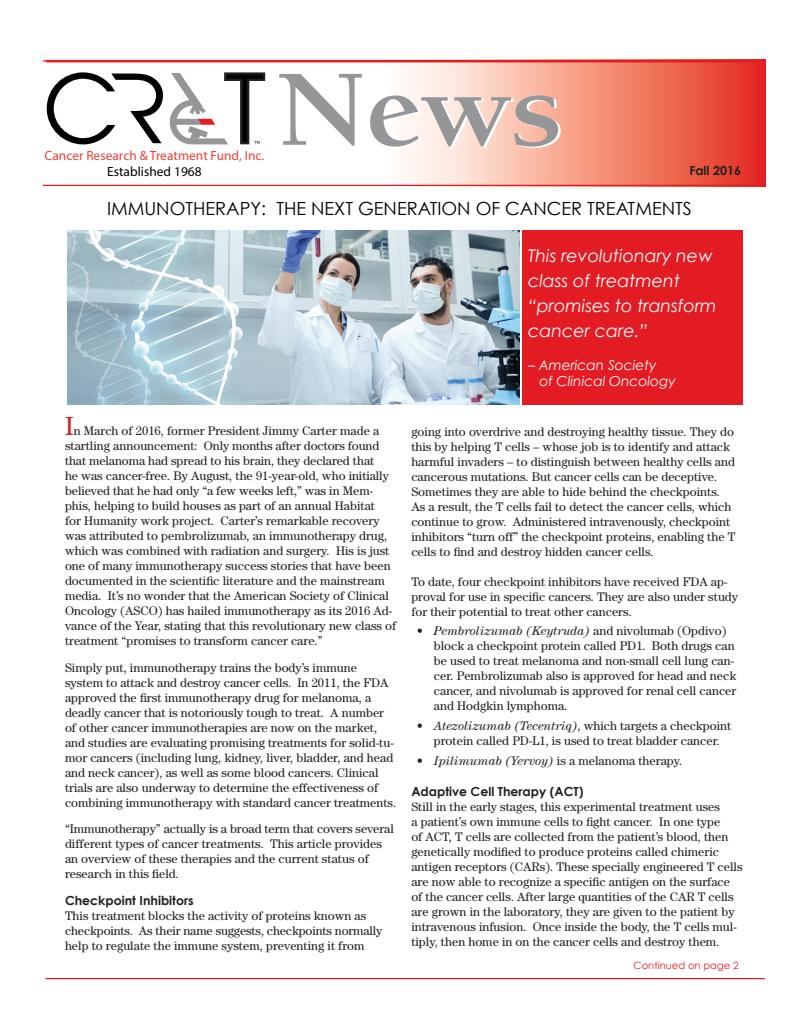
<style>
.page{position:relative;width:810px;height:1035px;background:#fff}
.page>*{position:absolute;margin:0;border:0;box-sizing:border-box;transform-origin:0 0}
.t1{font:700 111.62px "Berkeley";color:#949698;scale:1.1 1}
.Headers{font:18.12px "Century Gothic";color:#000}
.Headers-2{font:italic 17.5px/25px "Century Gothic";color:#fff}
.Headers-3{font:italic 13.75px "Century Gothic";color:#fff}
.t2{font:13.38px/16px "Myriad Pro";letter-spacing:.005em;color:#ef4034;text-align:center}
.t3{font:12.5px/15px "Century";color:#231f20}
.Sub_head{font:700 12.5px "Century Gothic";color:#231f20}
.t4{font:10px "Century Gothic";color:#e31b23}
.s1{color:#000}
.s2{font-size:26.25px;color:#d2232a}
.s3{font-style:italic}
</style>
<div class="page">
<svg style="left:251px;top:62px;width:515px;height:123px"></svg>
<hr style="left:44px;top:60px;width:722px;height:2px;background:#e31b23">
<hr style="left:44px;top:185px;width:722px;height:1px;background:#e31b23">
<svg style="left:47px;top:72px;width:116px;height:72px"></svg>
<svg style="left:169px;top:71px;width:97px;height:74px"></svg>
<hr style="left:46px;top:978px;width:719px;height:1px;background:#e31b23">
<div style="left:522px;top:231px;width:221px;height:174px;background:#e31b23"></div>
<img style="left:68px;top:231px;width:452px;height:174px">
<p class="t2" style="left:45px;top:147px;width:221px">Cancer Research &amp; Treatment Fund, Inc.<br><span class="s1">Established 1968</span></p>
<p class="t1" style="left:276px;top:50px;width:262px">News</p>
<p class="Sub_head" style="left:689px;top:162px;width:53px">Fall 2016</p>
<p class="Headers" style="left:107px;top:198px;width:586px">IMMUNOTHERAPY: THE NEXT GENERATION OF CANCER TREATMENTS</p>
<p class="t3" style="left:65px;top:423px;width:333px"><span class="s2">I</span>n March of 2016, former President Jimmy Carter made a startling announcement: Only months after doctors found that melanoma had spread to his brain, they declared that<br>he was cancer-free. By August, the 91-year-old, who initially believed that he had only “a few weeks left,” was in Mem&shy;phis, helping to build houses as part of an annual Habitat<br>for Humanity work project. Carter’s remarkable recovery was attributed to pembrolizumab, an immunotherapy drug, which was combined with radiation and surgery. His is just one of many immunotherapy success stories that have been documented in the scientific literature and the mainstream media. It’s no wonder that the American Society of Clinical Oncology (ASCO) has hailed immunotherapy as its 2016 Ad&shy;vance of the Year, stating that this revolutionary new class of treatment “promises to transform cancer care.”</p>
<p class="t3" style="left:65px;top:660px;width:333px">Simply put, immunotherapy trains the body’s immune system to attack and destroy cancer cells. In 2011, the FDA approved the first immunotherapy drug for melanoma, a deadly cancer that is notoriously tough to treat. A number of other cancer immunotherapies are now on the market, and studies are evaluating promising treatments for solid-tu&shy;mor cancers (including lung, kidney, liver, bladder, and head and neck cancer), as well as some blood cancers. Clinical trials are also underway to determine the effectiveness of combining immunotherapy with standard cancer treatments.</p>
<p class="t3" style="left:65px;top:821px;width:330px">“Immunotherapy” actually is a broad term that covers several different types of cancer treatments. This article provides an overview of these therapies and the current status of research in this field.</p>
<p class="Sub_head" style="left:65px;top:892px;width:130px">Checkpoint Inhibitors</p>
<p class="t3" style="left:65px;top:908px;width:319px">This treatment blocks the activity of proteins known as checkpoints. As their name suggests, checkpoints normally</p>
<p class="t3" style="left:65px;top:938px;width:301px">help to regulate the immune system, preventing it from</p>
<p class="Headers-2" style="left:528px;top:243px;width:190px">This revolutionary new class of treatment “promises to transform cancer care.”</p>
<p class="Headers-3" style="left:528px;top:356px;width:130px">– American Society</p>
<p class="Headers-3" style="left:540px;top:373px;width:138px">of Clinical Oncology</p>
<p class="t3" style="left:411px;top:424px;width:326px">going into overdrive and destroying healthy tissue. They do this by helping T cells – whose job is to identify and attack harmful invaders – to distinguish between healthy cells and cancerous mutations. But cancer cells can be deceptive.<br>Sometimes they are able to hide behind the checkpoints.<br>As a result, the T cells fail to detect the cancer cells, which continue to grow. Administered intravenously, checkpoint inhibitors “turn off” the checkpoint proteins, enabling the T cells to find and destroy hidden cancer cells.</p>
<p class="t3" style="left:411px;top:574px;width:328px">To date, four checkpoint inhibitors have received FDA ap&shy;proval for use in specific cancers. They are also under study for their potential to treat other cancers.</p>
<p class="t3" style="left:434px;top:623px;width:304px;text-indent:-17px">• <span class="s3">Pembrolizumab (Keytruda)</span> and nivolumab (Opdivo) block a checkpoint protein called PD1. Both drugs can be used to treat melanoma and non-small cell lung can&shy;cer. Pembrolizumab also is approved for head and neck cancer, and nivolumab is approved for renal cell cancer and Hodgkin lymphoma.</p>
<p class="t3" style="left:417px;top:718px;width:316px;text-align:center">• <span class="s3">Atezolizumab (Tecentriq)</span>, which targets a checkpoint protein called PD-L1, is used to treat bladder cancer.</p>
<p class="t3" style="left:417px;top:753px;width:267px">• <span class="s3">Ipilimumab (Yervoy)</span> is a melanoma therapy.</p>
<p class="Sub_head" style="left:411px;top:783px;width:174px">Adaptive Cell Therapy (ACT)</p>
<p class="t3" style="left:411px;top:799px;width:333px">Still in the early stages, this experimental treatment uses<br>a patient’s own immune cells to fight cancer. In one type<br>of ACT, T cells are collected from the patient’s blood, then genetically modified to produce proteins called chimeric antigen receptors (CARs). These specially engineered T cells are now able to recognize a specific antigen on the surface of the cancer cells. After large quantities of the CAR T cells are grown in the laboratory, they are given to the patient by intravenous infusion. Once inside the body, the T cells mul&shy;tiply, then home in on the cancer cells and destroy them.</p>
<p class="t4" style="left:634px;top:959px;width:107px">Continued on page 2</p>
</div>
